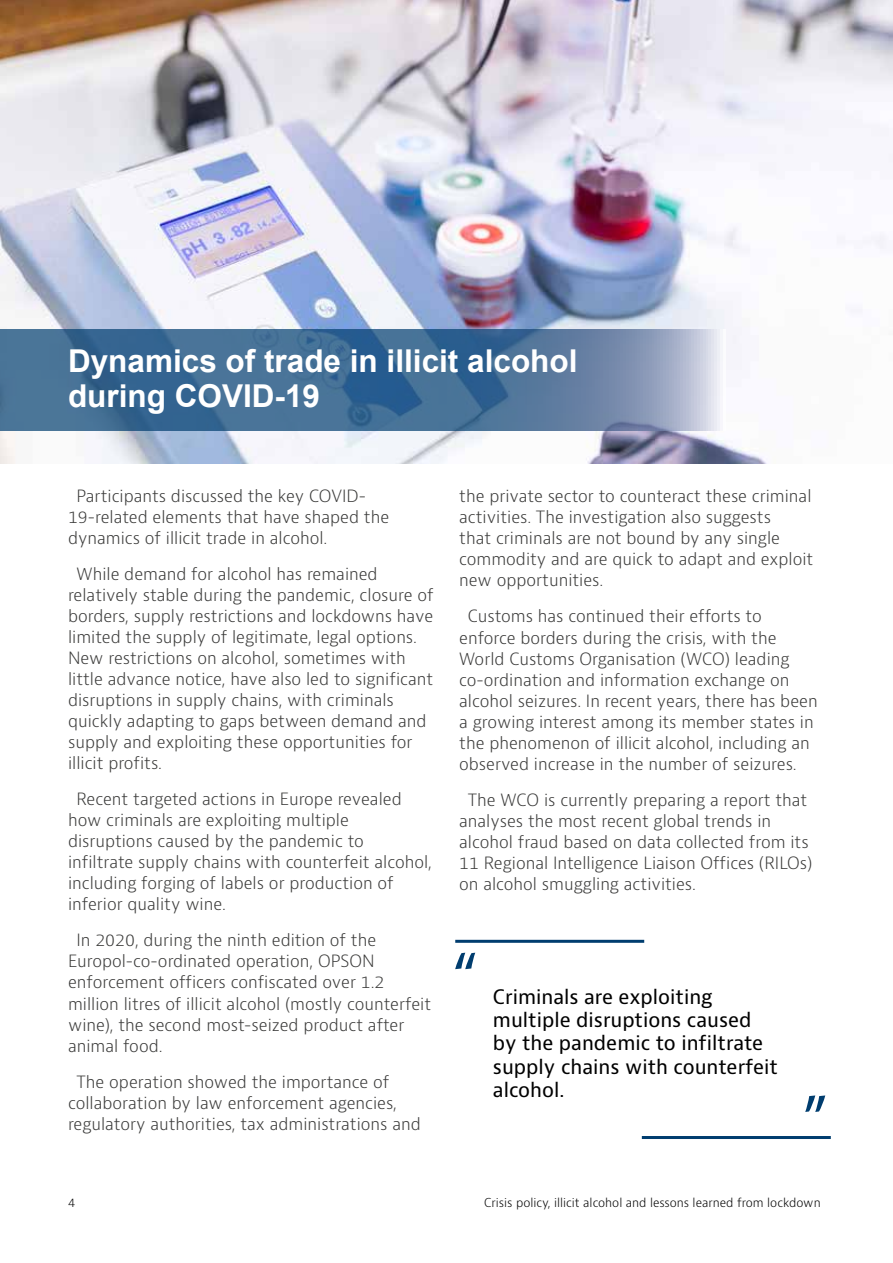
<style>
.page{position:relative;width:893px;height:1263px;background:#fff}
.page>*{position:absolute;margin:0;border:0;box-sizing:border-box;transform-origin:0 0}
.t1{font:67.5px "Myriad Pro";color:#003d6f}
.t2{font:700 31.5px/34.5px "Arial";color:#fff}
.t3{font:19.5px/23.4px "OECD Bernini";color:#000}
.t4{font:300 16.5px/21px "OECD Bernini";color:#3a3a39}
.t5{font:300 12px "OECD Bernini";color:#000}
</style>
<div class="page">
<img style="left:0;top:0;width:893px;height:463px">
<svg style="left:0;top:330px;width:725px;height:100px;background:#53799e"></svg>
<hr style="left:455px;top:940px;width:189px;height:3px;background:#003d6f">
<hr style="left:642px;top:1136px;width:189px;height:3px;background:#003d6f">
<h2 class="t2" style="left:68px;top:344px;width:511px">Dynamics of trade in illicit alcohol during COVID-19</h2>
<p class="t4" style="left:68px;top:486px;width:323px;text-indent:8px">Participants discussed the key COVID-<br>19-related elements that have shaped the dynamics of illicit trade in alcohol.</p>
<p class="t4" style="left:68px;top:564px;width:367px;text-indent:8px">While demand for alcohol has remained relatively stable during the pandemic, closure of borders, supply restrictions and lockdowns have limited the supply of legitimate, legal options.<br>New restrictions on alcohol, sometimes with little advance notice, have also led to significant disruptions in supply chains, with criminals quickly adapting to gaps between demand and supply and exploiting these opportunities for illicit profits.</p>
<p class="t4" style="left:68px;top:789px;width:365px;text-indent:8px">Recent targeted actions in Europe revealed how criminals are exploiting multiple disruptions caused by the pandemic to infiltrate supply chains with counterfeit alcohol, including forging of labels or production of inferior quality wine.</p>
<p class="t4" style="left:68px;top:930px;width:365px;text-indent:8px">In 2020, during the ninth edition of the Europol-co-ordinated operation, OPSON enforcement officers confiscated over 1.2 million litres of illicit alcohol (mostly counterfeit wine), the second most-seized product after animal food.</p>
<p class="t4" style="left:68px;top:1071px;width:354px;text-indent:8px">The operation showed the importance of collaboration by law enforcement agencies, regulatory authorities, tax administrations and</p>
<p class="t4" style="left:459px;top:486px;width:356px">the private sector to counteract these criminal activities. The investigation also suggests<br>that criminals are not bound by any single commodity and are quick to adapt and exploit new opportunities.</p>
<p class="t4" style="left:459px;top:606px;width:360px;text-indent:8px">Customs has continued their efforts to enforce borders during the crisis, with the World Customs Organisation (WCO) leading co-ordination and information exchange on alcohol seizures. In recent years, there has been a growing interest among its member states in the phenomenon of illicit alcohol, including an observed increase in the number of seizures.</p>
<p class="t4" style="left:459px;top:789px;width:355px;text-indent:8px">The WCO is currently preparing a report that analyses the most recent global trends in alcohol fraud based on data collected from its 11 Regional Intelligence Liaison Offices (RILOs) on alcohol smuggling activities.</p>
<h1 class="t1" style="left:453px;top:935px;width:25px">“</h1>
<p class="t3" style="left:493px;top:985px;width:286px">Criminals are exploiting multiple disruptions caused by the pandemic to infiltrate supply chains with counterfeit alcohol.</p>
<h1 class="t1" style="left:803px;top:1077px;width:25px">”</h1>
<p class="t5" style="left:68px;top:1194px;width:9px">4</p>
<p class="t5" style="left:484px;top:1194px;width:338px">Crisis policy, illicit alcohol and lessons learned from lockdown</p>
</div>
